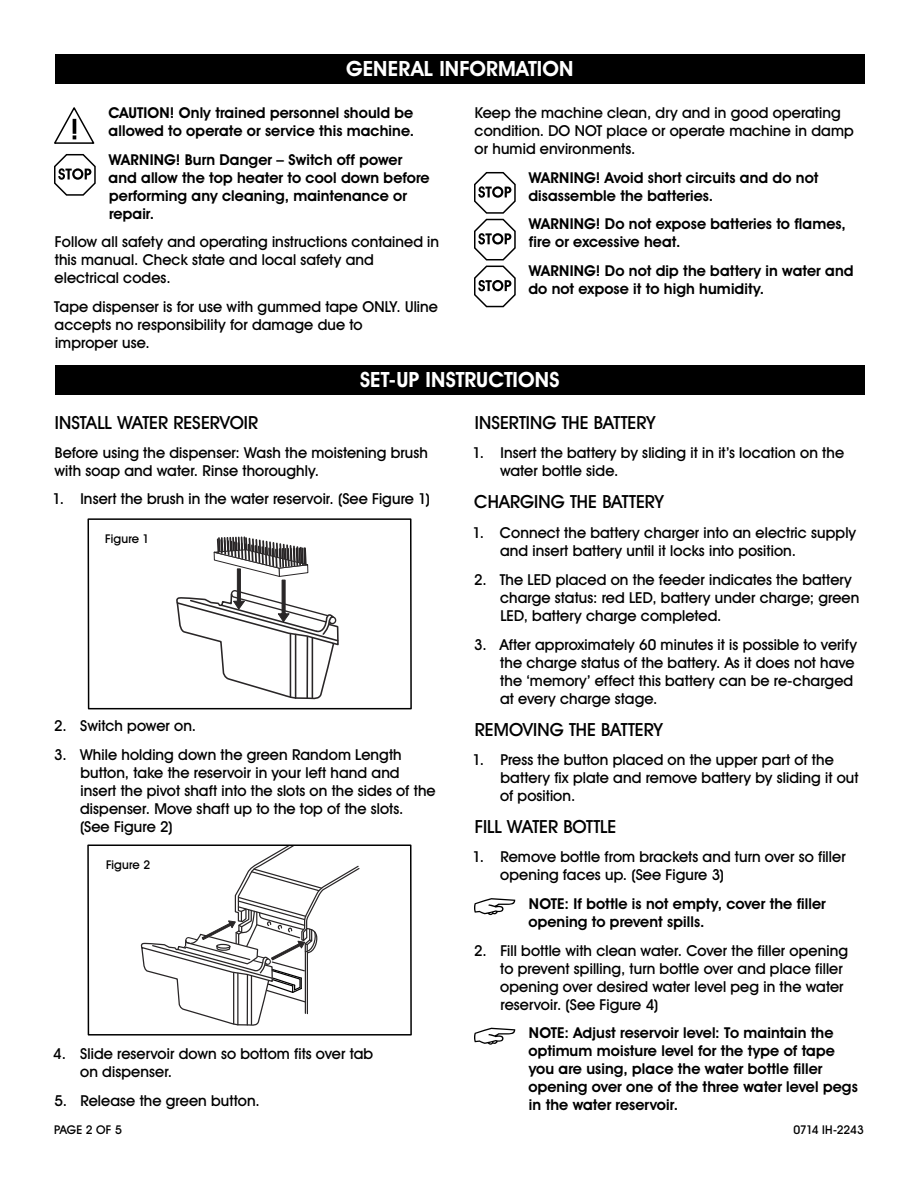
<style>
.page{position:relative;width:918px;height:1188px;background:#fff}
.page>*{position:absolute;margin:0;border:0;box-sizing:border-box;transform-origin:0 0}
.t1{font:700 21px "Uline Two Knine";color:#fff}
.t2{font:18px "Uline Two Knine";color:#000}
.t3{font:15px/18px "Uline Two Knine";letter-spacing:.005em;color:#000}
.t4{font:700 15px/18px "Uline Two Knine";letter-spacing:.005em;color:#000}
.t5{font:12px "Uline Two Knine";color:#000}
</style>
<div class="page">
<svg style="left:54px;top:107px;width:40px;height:37px"></svg>
<svg style="left:54px;top:154px;width:42px;height:42px"></svg>
<svg style="left:474px;top:172px;width:42px;height:88px"></svg>
<svg style="left:474px;top:266px;width:42px;height:41px"></svg>
<svg style="left:474px;top:898px;width:41px;height:17px"></svg>
<svg style="left:474px;top:1028px;width:41px;height:17px"></svg>
<div style="left:55px;top:54px;width:810px;height:30px;background:#000"></div>
<div style="left:55px;top:365px;width:810px;height:30px;background:#000"></div>
<svg style="left:176px;top:536px;width:163px;height:163px"></svg>
<div style="left:88px;top:518px;width:324px;height:191px;border:2px solid #000"></div>
<svg style="left:141px;top:847px;width:219px;height:179px"></svg>
<div style="left:87px;top:844px;width:325px;height:192px;border:2px solid #000"></div>
<h1 class="t1" style="left:346px;top:56px;width:14px">general</h1>
<h1 class="t1" style="left:439px;top:56px;width:13px">information</h1>
<p class="t4" style="left:108px;top:103px;width:307px">CAUTION! Only trained personnel should be allowed to operate or service this machine.</p>
<p class="t4" style="left:109px;top:150px;width:323px">WARNING! Burn Danger – Switch off power and allow the top heater to cool down before performing any cleaning, maintenance or repair.</p>
<p class="t3" style="left:55px;top:233px;width:386px">Follow all safety and operating instructions contained in this manual. Check state and local safety and electrical codes.</p>
<p class="t3" style="left:54px;top:298px;width:385px">Tape dispenser is for use with gummed tape ONLY. Uline accepts no responsibility for damage due to<br>improper use.</p>
<p class="t3" style="left:475px;top:103px;width:381px">Keep the machine clean, dry and in good operating condition. DO NOT place or operate machine in damp or humid environments.</p>
<p class="t4" style="left:528px;top:168px;width:292px">WARNING! Avoid short circuits and do not disassemble the batteries.</p>
<p class="t4" style="left:529px;top:215px;width:319px">WARNING! Do not expose batteries to flames, fire or excessive heat.</p>
<p class="t4" style="left:528px;top:262px;width:327px">WARNING! Do not dip the battery in water and do not expose it to high humidity.</p>
<h1 class="t1" style="left:360px;top:367px;width:109px">set-up instruction</h1>
<h1 class="t1" style="left:549px;top:367px;width:12px">s</h1>
<p class="t2" style="left:55px;top:411px;width:205px">INSTALL WATER RESERVOIR</p>
<p class="t3" style="left:55px;top:443px;width:375px">Before using the dispenser: Wash the moistening brush with soap and water. Rinse thoroughly.</p>
<p class="t3" style="left:53px;top:490px;width:379px">1. Insert the brush in the water reservoir. (See Figure 1)</p>
<p class="t5" style="left:105px;top:531px;width:46px">Figure 1</p>
<p class="t3" style="left:54px;top:717px;width:144px">2. Switch power on.</p>
<p class="t3" style="left:80px;top:746px;width:357px;text-indent:-26px">3. While holding down the green Random Length button, take the reservoir in your left hand and insert the pivot shaft into the slots on the sides of the dispenser. Move shaft up to the top of the slots. (See Figure 2)</p>
<p class="t5" style="left:106px;top:857px;width:46px">Figure 2</p>
<p class="t3" style="left:80px;top:1044px;width:295px;text-indent:-27px">4. Slide reservoir down so bottom fits over tab on dispenser.</p>
<p class="t3" style="left:54px;top:1091px;width:207px">5. Release the green button.</p>
<p class="t2" style="left:475px;top:411px;width:26px">Inserti</p>
<p class="t2" style="left:530px;top:411px;width:42px">ng the</p>
<p class="t2" style="left:594px;top:411px;width:10px">battery</p>
<p class="t3" style="left:500px;top:443px;width:346px;text-indent:-27px">1. Insert the battery by sliding it in it’s location on the water bottle side.</p>
<p class="t2" style="left:474px;top:491px;width:12px">Chargi</p>
<p class="t2" style="left:539px;top:491px;width:42px">ng the</p>
<p class="t2" style="left:602px;top:491px;width:10px">battery</p>
<p class="t3" style="left:500px;top:524px;width:358px;text-indent:-27px">1. Connect the battery charger into an electric supply and insert battery until it locks into position.</p>
<p class="t3" style="left:500px;top:570px;width:361px;text-indent:-26px">2. The LED placed on the feeder indicates the battery charge status: red LED, battery under charge; green<br>LED, battery charge completed.</p>
<p class="t3" style="left:500px;top:635px;width:359px;text-indent:-26px">3. After approximately 60 minutes it is possible to verify the charge status of the battery. As it does not have the ‘memory’ effect this battery can be re-charged at every charge stage.</p>
<p class="t2" style="left:475px;top:719px;width:22px">Removi</p>
<p class="t2" style="left:537px;top:719px;width:42px">ng the</p>
<p class="t2" style="left:601px;top:719px;width:10px">battery</p>
<p class="t3" style="left:500px;top:750px;width:360px;text-indent:-28px">1. Press the button placed on the upper part of the battery fix plate and remove battery by sliding it out of position.</p>
<p class="t2" style="left:475px;top:816px;width:143px">FILL WATER BOTTLE</p>
<p class="t3" style="left:500px;top:848px;width:347px;text-indent:-28px">1. Remove bottle from brackets and turn over so filler opening faces up. (See Figure 3)</p>
<p class="t4" style="left:528px;top:894px;width:299px">NOTE: If bottle is not empty, cover the filler opening to prevent spills.</p>
<p class="t3" style="left:500px;top:941px;width:349px;text-indent:-26px">2. Fill bottle with clean water. Cover the filler opening to prevent spilling, turn bottle over and place filler opening over desired water level peg in the water reservoir. (See Figure 4)</p>
<p class="t4" style="left:528px;top:1024px;width:331px">NOTE: Adjust reservoir level: To maintain the optimum moisture level for the type of tape you are using, place the water bottle filler opening over one of the three water level pegs in the water reservoir.</p>
<p class="t5" style="left:54px;top:1122px;width:69px">PAGE 2 OF 5</p>
<p class="t5" style="left:793px;top:1122px;width:72px">0714 IH-2243</p>
</div>
